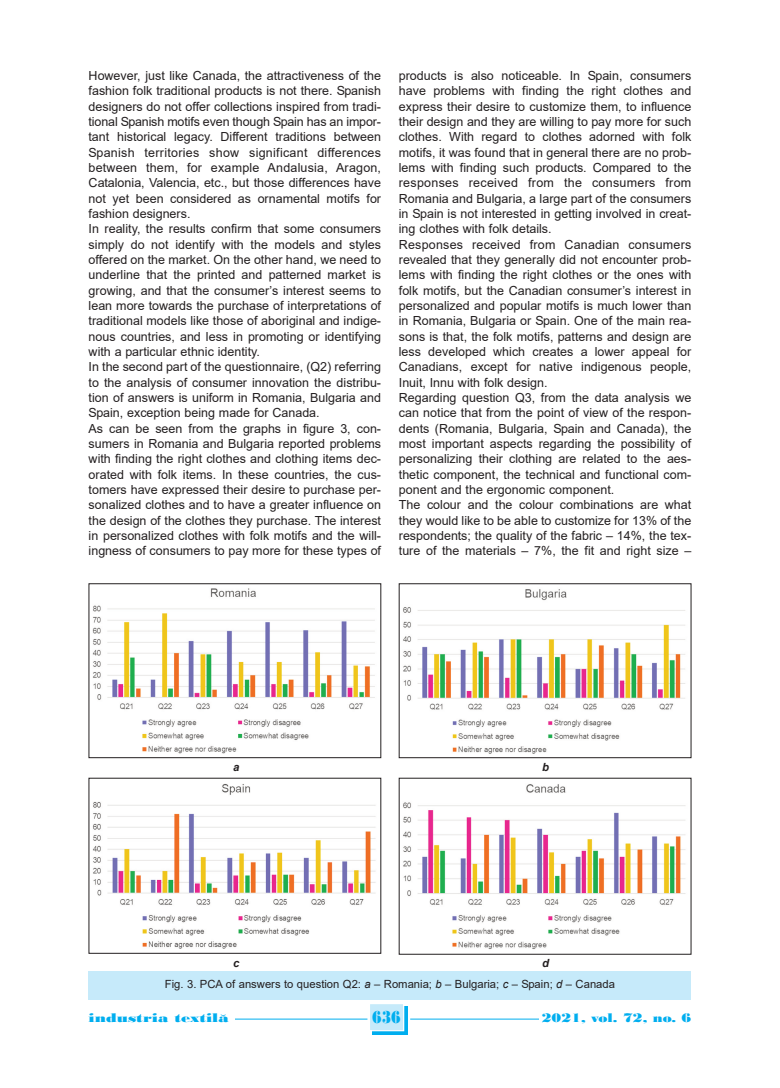
<style>
.page{position:relative;width:780px;height:1088px;background:#fff}
.page>*{position:absolute;margin:0;border:0;box-sizing:border-box;transform-origin:0 0}
.t1{font:18.12px "Bodoni MT Black";color:#00aeef;scale:.8 1}
.t2{font:13.12px "Bodoni MT Black";color:#00aeef;scale:1.3 1}
.t3{font:13.12px "Bodoni MT Black";color:#00aeef;scale:1.14 1}
.t4{font:12.5px/15.4px "Arial";color:#231f20}
.t5{font:11.25px "Arial";color:#231f20}
.t6{font:italic 700 11.25px "Arial";color:#231f20}
.s1{font-style:italic}
.s2{font-size:15px}
</style>
<div class="page">
<svg style="left:372px;top:1006px;width:36px;height:29px"></svg>
<div style="left:370px;top:1004px;width:33px;height:26px;background:#c6eafa"></div>
<hr style="left:225px;top:1019px;width:142px;height:1px;background:#00aeef">
<hr style="left:410px;top:1019px;width:139px;height:1px;background:#00aeef">
<div style="left:89px;top:1012px;width:146px;height:14px;background:#fff"></div>
<div style="left:539px;top:1012px;width:152px;height:14px;background:#fff"></div>
<img style="left:93px;top:784px;width:283px;height:165px">
<img style="left:403px;top:784px;width:283px;height:165px">
<div style="left:89px;top:971px;width:602px;height:28px;background:#c6eafa"></div>
<img style="left:92px;top:588px;width:283px;height:166px">
<div style="left:89px;top:583px;width:292px;height:175px;border:1px solid #231f20"></div>
<img style="left:403px;top:589px;width:282px;height:165px">
<div style="left:399px;top:583px;width:292px;height:175px;border:1px solid #231f20"></div>
<p class="t4" style="left:89px;top:68px;width:294px">However, just like Canada, the attractiveness of the fashion folk traditional products is not there. Spanish designers do not offer collections inspired from tradi&shy;tional Spanish motifs even though Spain has an impor&shy;tant historical legacy. Different traditions between Spanish territories show significant differences between them, for example Andalusia, Aragon, Catalonia, Valencia, etc., but those differences have not yet been considered as ornamental motifs for fashion designers.<br>In reality, the results confirm that some consumers simply do not identify with the models and styles offered on the market. On the other hand, we need to underline that the printed and patterned market is growing, and that the consumer’s interest seems to lean more towards the purchase of interpretations of traditional models like those of aboriginal and indige&shy;nous countries, and less in promoting or identifying with a particular ethnic identity.<br>In the second part of the questionnaire, (Q2) referring to the analysis of consumer innovation the distribu&shy;tion of answers is uniform in Romania, Bulgaria and Spain, exception being made for Canada.<br>As can be seen from the graphs in figure 3, con&shy;sumers in Romania and Bulgaria reported problems with finding the right clothes and clothing items dec&shy;orated with folk items. In these countries, the cus&shy;tomers have expressed their desire to purchase per&shy;sonalized clothes and to have a greater influence on the design of the clothes they purchase. The interest in personalized clothes with folk motifs and the will&shy;ingness of consumers to pay more for these types of</p>
<p class="t4" style="left:399px;top:68px;width:294px">products is also noticeable. In Spain, consumers have problems with finding the right clothes and express their desire to customize them, to influence their design and they are willing to pay more for such clothes. With regard to clothes adorned with folk motifs, it was found that in general there are no prob&shy;lems with finding such products. Compared to the responses received from the consumers from Romania and Bulgaria, a large part of the consumers in Spain is not interested in getting involved in creat&shy;ing clothes with folk details.<br>Responses received from Canadian consumers revealed that they generally did not encounter prob&shy;lems with finding the right clothes or the ones with folk motifs, but the Canadian consumer’s interest in personalized and popular motifs is much lower than in Romania, Bulgaria or Spain. One of the main rea&shy;sons is that, the folk motifs, patterns and design are less developed which creates a lower appeal for Canadians, except for native indigenous people, Inuit, Innu with folk design.<br>Regarding question Q3, from the data analysis we can notice that from the point of view of the respon&shy;dents (Romania, Bulgaria, Spain and Canada), the most important aspects regarding the possibility of personalizing their clothing are related to the aes&shy;thetic component, the technical and functional com&shy;ponent and the ergonomic component.<br>The colour and the colour combinations are what they would like to be able to customize for 13% of the respondents; the quality of the fabric – 14%, the tex&shy;ture of the materials – 7%, the fit and right size –</p>
<p class="t6" style="left:233px;top:761px;width:8px">a</p>
<p class="t6" style="left:542px;top:761px;width:8px">b</p>
<p class="t6" style="left:233px;top:956px;width:8px">c</p>
<p class="t6" style="left:542px;top:956px;width:8px">d</p>
<p class="t5" style="left:165px;top:978px;width:451px">Fig. 3. PCA of answers to question Q2: <span class="s1">a</span> – Romania; <span class="s1">b</span> – Bulgaria; <span class="s1">c</span> – Spain; <span class="s1">d</span> – Canada</p>
<p class="t2" style="left:89px;top:1010px;width:109px">industria textila<span class="s2">˘</span></p>
<h1 class="t1" style="left:372px;top:1006px;width:37px">636</h1>
<p class="t3" style="left:541px;top:1010px;width:133px">2021, vol. 72, no. 6</p>
</div>
